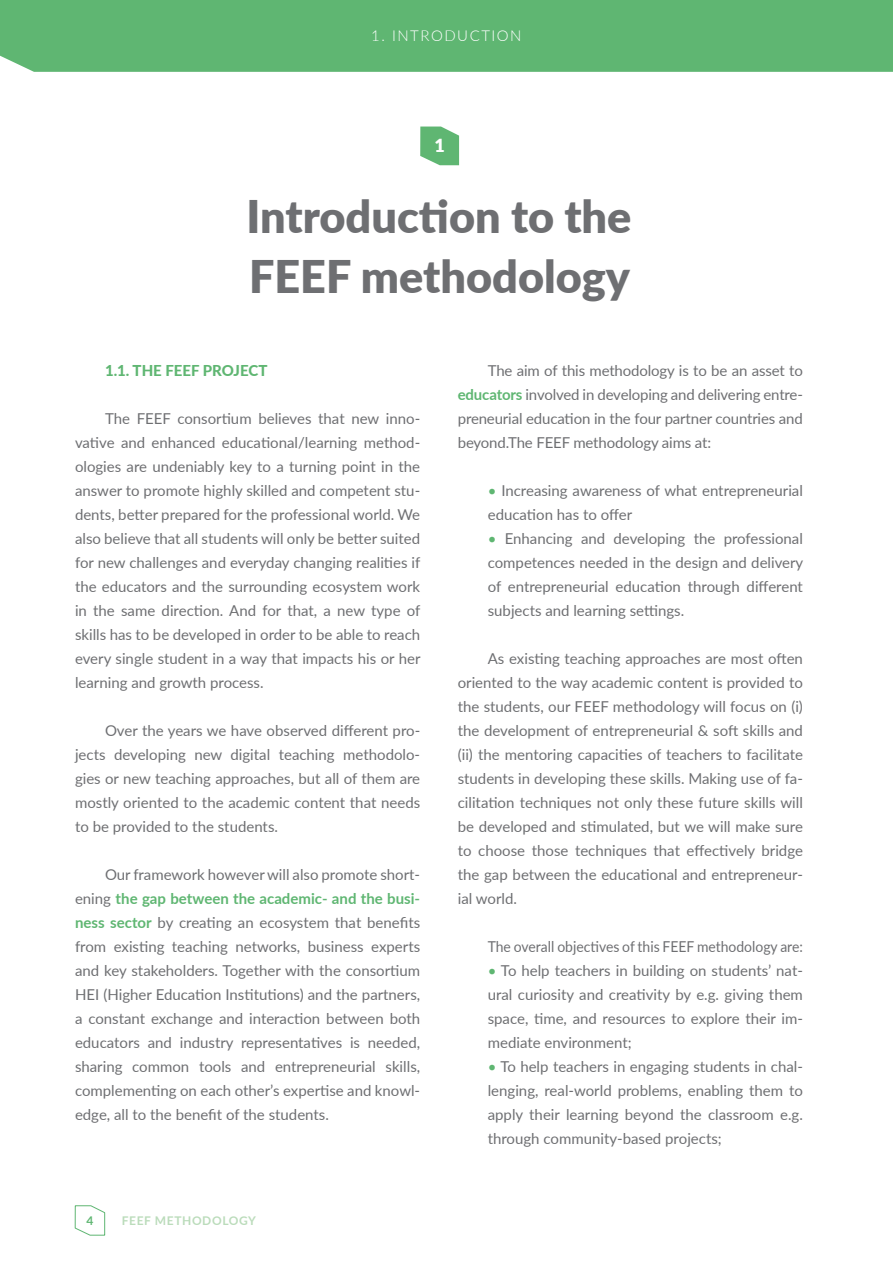
<style>
.page{position:relative;width:893px;height:1263px;background:#fff}
.page>*{position:absolute;margin:0;border:0;box-sizing:border-box;transform-origin:0 0}
.t1{font:900 45px/60px "Lato";color:#6e6f72}
.t2{font:900 18px "Lato";color:#fff}
.t3{font:15px/24px "Lato";color:#6e6f72;text-align:justify}
.t4{font:15px "Lato";color:#6e6f72;scale:.93 1}
.t5{font:800 15px "Lato";color:#5fb672}
.t6{font:300 15px "Lato";letter-spacing:.1em;color:#fff}
.t7{font:700 12px "Lato";letter-spacing:.05em;color:#bbdcbb}
.t8{font:700 12px "Lato";color:#5fb672}
.s1{font-weight:700;color:#5fb672}
.s2{color:#5fb672}
</style>
<div class="page">
<svg style="left:75px;top:1205px;width:30px;height:30px"></svg>
<div style="left:0;top:0;width:893px;height:72px;background:#5fb672"></div>
<svg style="left:420px;top:127px;width:39px;height:38px"></svg>
<p class="t6" style="left:371px;top:25px;width:152px">1. INTRODUCTION</p>
<p class="t2" style="left:434px;top:132px;width:12px">1</p>
<h1 class="t1" style="left:246px;top:185px;width:387px">Introduction to the<br>FEEF methodology</h1>
<p class="t5" style="left:105px;top:359px;width:164px">1.1. THE FEEF PROJECT</p>
<p class="t3" style="left:75px;top:406px;width:347px;text-indent:30px">The FEEF consortium believes that new inno&shy;vative and enhanced educational/learning method&shy;ologies are undeniably key to a turning point in the answer to promote highly skilled and competent stu&shy;dents, better prepared for the professional world. We also believe that all students will only be better suited for new challenges and everyday changing realities if the educators and the surrounding ecosystem work in the same direction. And for that, a new type of skills has to be developed in order to be able to reach every single student in a way that impacts his or her learning and growth process.</p>
<p class="t3" style="left:75px;top:718px;width:347px;text-indent:30px">Over the years we have observed different pro&shy;jects developing new digital teaching methodolo&shy;gies or new teaching approaches, but all of them are mostly oriented to the academic content that needs to be provided to the students.</p>
<p class="t3" style="left:75px;top:862px;width:347px;text-indent:30px">Our framework however will also promote short&shy;ening <span class="s1">the gap between the academic- and the busi&shy;ness sector</span> by creating an ecosystem that benefits from existing teaching networks, business experts and key stakeholders. Together with the consortium HEI (Higher Education Institutions) and the partners, a constant exchange and interaction between both educators and industry representatives is needed, sharing common tools and entrepreneurial skills, complementing on each other’s expertise and knowl&shy;edge, all to the benefit of the students.</p>
<p class="t8" style="left:86px;top:1212px;width:8px">4</p>
<p class="t7" style="left:122px;top:1212px;width:136px">FEEF METHODOLOGY</p>
<p class="t3" style="left:458px;top:358px;width:347px;text-indent:30px">The aim of this methodology is to be an asset to <span class="s1">educators</span> involved in developing and delivering entre&shy;preneurial education in the four partner countries and beyond.The FEEF methodology aims at:</p>
<p class="t3" style="left:488px;top:478px;width:317px"><span class="s2">•</span> Increasing awareness of what entrepreneurial education has to offer</p>
<p class="t3" style="left:488px;top:526px;width:317px"><span class="s2">•</span> Enhancing and developing the professional competences needed in the design and delivery of entrepreneurial education through different subjects and learning settings.</p>
<p class="t3" style="left:458px;top:646px;width:347px;text-indent:30px">As existing teaching approaches are most often oriented to the way academic content is provided to the students, our FEEF methodology will focus on (i) the development of entrepreneurial &amp; soft skills and (ii) the mentoring capacities of teachers to facilitate students in developing these skills. Making use of fa&shy;cilitation techniques not only these future skills will be developed and stimulated, but we will make sure to choose those techniques that effectively bridge the gap between the educational and entrepreneur&shy;ial world.</p>
<p class="t4" style="left:488px;top:935px;width:340px">The overall objectives of this FEEF methodology are:</p>
<p class="t3" style="left:488px;top:958px;width:317px"><span class="s2">•</span> To help teachers in building on students’ nat&shy;ural curiosity and creativity by e.g. giving them space, time, and resources to explore their im&shy;mediate environment;</p>
<p class="t3" style="left:488px;top:1054px;width:317px"><span class="s2">•</span> To help teachers in engaging students in chal&shy;lenging, real-world problems, enabling them to apply their learning beyond the classroom e.g. through community-based projects;</p>
</div>
